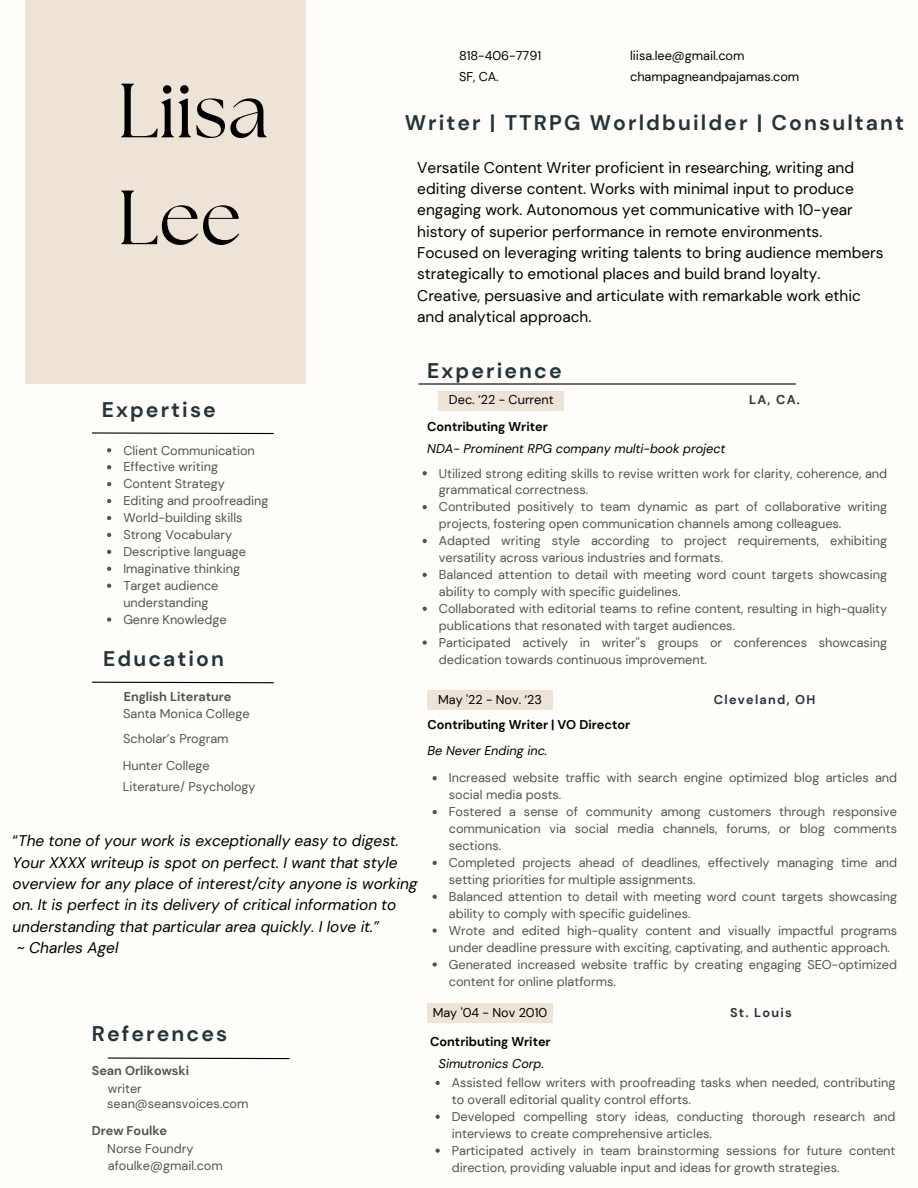
<style>
.page{position:relative;width:918px;height:1188px;background:#fffdfa}
.page>*{position:absolute;margin:0;border:0;box-sizing:border-box;transform-origin:0 0}
.t1{font:76.65px/106.8px "The Seasons";color:#000}
.t2{font:700 21.15px "DM Sans";letter-spacing:.1em;color:#253439}
.t3{font:15.45px/21.3px "DM Sans";color:#000}
.t4{font:italic 15.45px/21.3px "DM Sans";color:#000}
.t5{font:12.75px/17px "DM Sans";color:#54524f}
.t6{font:12.75px "DM Sans";color:#000}
.t7{font:italic 12.75px "DM Sans";color:#000}
.t8{font:700 12.75px "DM Sans";color:#000}
.t9{font:700 12.75px "DM Sans";color:#54524f}
.t10{font:700 12.75px "DM Sans";letter-spacing:.1em;color:#253439}
.s1{font-style:normal}
</style>
<div class="page">
<div style="left:25px;top:0;width:281px;height:383px;background:#ede4d7"></div>
<hr style="left:419px;top:383px;width:376px;height:2px;background:#000">
<div style="left:439px;top:391px;width:125px;height:20px;background:#ede4d7"></div>
<svg style="left:423px;top:471px;width:4px;height:4px"></svg>
<svg style="left:423px;top:505px;width:4px;height:4px"></svg>
<svg style="left:423px;top:539px;width:4px;height:4px"></svg>
<svg style="left:423px;top:573px;width:4px;height:4px"></svg>
<svg style="left:423px;top:607px;width:4px;height:4px"></svg>
<svg style="left:423px;top:640px;width:4px;height:5px"></svg>
<div style="left:427px;top:690px;width:126px;height:19px;background:#ede4d7"></div>
<svg style="left:433px;top:776px;width:4px;height:4px"></svg>
<svg style="left:433px;top:810px;width:4px;height:4px"></svg>
<svg style="left:433px;top:861px;width:4px;height:4px"></svg>
<svg style="left:433px;top:895px;width:4px;height:4px"></svg>
<svg style="left:433px;top:928px;width:4px;height:5px"></svg>
<svg style="left:433px;top:962px;width:4px;height:5px"></svg>
<div style="left:428px;top:1003px;width:125px;height:19px;background:#ede4d7"></div>
<svg style="left:436px;top:1081px;width:4px;height:4px"></svg>
<svg style="left:436px;top:1115px;width:4px;height:4px"></svg>
<svg style="left:436px;top:1149px;width:4px;height:4px"></svg>
<svg style="left:92px;top:432px;width:182px;height:3px"></svg>
<svg style="left:107px;top:448px;width:4px;height:4px"></svg>
<svg style="left:107px;top:465px;width:4px;height:4px"></svg>
<svg style="left:107px;top:482px;width:4px;height:4px"></svg>
<svg style="left:107px;top:499px;width:4px;height:4px"></svg>
<svg style="left:107px;top:516px;width:4px;height:4px"></svg>
<svg style="left:107px;top:533px;width:4px;height:4px"></svg>
<svg style="left:107px;top:550px;width:4px;height:4px"></svg>
<svg style="left:107px;top:567px;width:4px;height:4px"></svg>
<svg style="left:107px;top:584px;width:4px;height:4px"></svg>
<svg style="left:107px;top:617px;width:4px;height:5px"></svg>
<svg style="left:91px;top:681px;width:183px;height:3px"></svg>
<svg style="left:107px;top:1057px;width:183px;height:3px"></svg>
<p class="t1" style="left:117px;top:62px;width:152px">Liisa<br>Lee</p>
<h1 class="t6" style="left:459px;top:47px;width:84px">818-406-7791</h1>
<h5 class="t6" style="left:459px;top:68px;width:41px">SF, CA.</h5>
<p class="t6" style="left:630px;top:47px;width:116px">liisa.lee@gmail.com</p>
<h2 class="t6" style="left:630px;top:68px;width:171px">champagneandpajamas.com</h2>
<p class="t2" style="left:405px;top:109px;width:501px">Writer | TTRPG Worldbuilder | Consultant</p>
<p class="t3" style="left:417px;top:157px;width:468px">Versatile Content Writer proficient in researching, writing and editing diverse content. Works with minimal input to produce engaging work. Autonomous yet communicative with 10-year history of superior performance in remote environments.<br>Focused on leveraging writing talents to bring audience members strategically to emotional places and build brand loyalty.<br>Creative, persuasive and articulate with remarkable work ethic and analytical approach.</p>
<p class="t2" style="left:102px;top:396px;width:116px">Expertise</p>
<p class="t5" style="left:123px;top:442px;width:133px">Client Communication</p>
<h6 class="t5" style="left:123px;top:459px;width:96px">Effective writing</h6>
<h6 class="t5" style="left:123px;top:476px;width:103px">Content Strategy</h6>
<p class="t5" style="left:123px;top:492px;width:147px">Editing and proofreading</p>
<p class="t5" style="left:123px;top:509px;width:121px">World-building skills</p>
<p class="t5" style="left:123px;top:526px;width:110px">Strong Vocabulary</p>
<p class="t5" style="left:123px;top:543px;width:124px">Descriptive language</p>
<p class="t5" style="left:123px;top:560px;width:118px">Imaginative thinking</p>
<p class="t5" style="left:123px;top:577px;width:97px">Target audience understanding</p>
<p class="t5" style="left:123px;top:611px;width:105px">Genre Knowledge</p>
<h3 class="t2" style="left:103px;top:645px;width:122px">Education</h3>
<h2 class="t9" style="left:124px;top:688px;width:109px">English Literature</h2>
<p class="t5" style="left:123px;top:706px;width:128px">Santa Monica College</p>
<h6 class="t5" style="left:123px;top:730px;width:107px">Scholar’s Program</h6>
<h6 class="t5" style="left:123px;top:757px;width:89px">Hunter College</h6>
<h6 class="t5" style="left:123px;top:779px;width:134px">Literature/ Psychology</h6>
<p class="t4" style="left:12px;top:830px;width:407px"><span class="s1">“</span>The tone of your work is exceptionally easy to digest.<br>Your XXXX writeup is spot on perfect. I want that style overview for any place of interest/city anyone is working on. It is perfect in its delivery of critical information to understanding that particular area quickly. I love it.”<br>~ Charles Agel</p>
<p class="t2" style="left:92px;top:1021px;width:137px">References</p>
<h6 class="t9" style="left:92px;top:1063px;width:99px">Sean Orlikowski</h6>
<p class="t5" style="left:108px;top:1080px;width:35px">writer</p>
<p class="t5" style="left:107px;top:1095px;width:143px">sean@seansvoices.com</p>
<p class="t9" style="left:92px;top:1122px;width:77px">Drew Foulke</p>
<p class="t5" style="left:107px;top:1140px;width:88px">Norse Foundry</p>
<p class="t5" style="left:108px;top:1157px;width:116px">afoulke@gmail.com</p>
<h3 class="t2" style="left:427px;top:357px;width:136px">Experience</h3>
<h2 class="t6" style="left:449px;top:391px;width:106px">Dec. ‘22 - Current</h2>
<p class="t10" style="left:749px;top:391px;width:52px">LA, CA.</p>
<h4 class="t8" style="left:427px;top:418px;width:122px">Contributing Writer</h4>
<h2 class="t7" style="left:427px;top:441px;width:300px">NDA- Prominent RPG company multi-book project</h2>
<p class="t5" style="left:439px;top:465px;width:450px">Utilized strong editing skills to revise written work for clarity, coherence, and grammatical correctness.</p>
<p class="t5" style="left:439px;top:499px;width:450px">Contributed positively to team dynamic as part of collaborative writing projects, fostering open communication channels among colleagues.</p>
<p class="t5" style="left:439px;top:532px;width:450px">Adapted writing style according to project requirements, exhibiting versatility across various industries and formats.</p>
<p class="t5" style="left:439px;top:566px;width:450px">Balanced attention to detail with meeting word count targets showcasing ability to comply with specific guidelines.</p>
<p class="t5" style="left:439px;top:600px;width:450px">Collaborated with editorial teams to refine content, resulting in high-quality publications that resonated with target audiences.</p>
<p class="t5" style="left:439px;top:634px;width:450px">Participated actively in writer''s groups or conferences showcasing dedication towards continuous improvement.</p>
<p class="t6" style="left:438px;top:691px;width:105px">May '22 - Nov. ‘23</p>
<p class="t10" style="left:714px;top:691px;width:103px">Cleveland, OH</p>
<p class="t8" style="left:428px;top:716px;width:204px">Contributing Writer | VO Director</p>
<p class="t7" style="left:428px;top:742px;width:121px">Be Never Ending inc.</p>
<h6 class="t5" style="left:449px;top:770px;width:450px">Increased website traffic with search engine optimized blog articles and social media posts.</h6>
<p class="t5" style="left:449px;top:803px;width:450px;text-align:justify">Fostered a sense of community among customers through responsive communication via social media channels, forums, or blog comments sections.</p>
<p class="t5" style="left:449px;top:854px;width:450px">Completed projects ahead of deadlines, effectively managing time and setting priorities for multiple assignments.</p>
<p class="t5" style="left:449px;top:888px;width:450px">Balanced attention to detail with meeting word count targets showcasing ability to comply with specific guidelines.</p>
<p class="t5" style="left:449px;top:922px;width:450px">Wrote and edited high-quality content and visually impactful programs under deadline pressure with exciting, captivating, and authentic approach.</p>
<p class="t5" style="left:449px;top:956px;width:450px">Generated increased website traffic by creating engaging SEO-optimized content for online platforms.</p>
<p class="t6" style="left:433px;top:1004px;width:116px">May '04 - Nov 2010</p>
<p class="t10" style="left:730px;top:1004px;width:63px">St. Louis</p>
<h2 class="t8" style="left:430px;top:1034px;width:122px">Contributing Writer</h2>
<h6 class="t7" style="left:439px;top:1056px;width:107px">Simutronics Corp.</h6>
<p class="t5" style="left:452px;top:1074px;width:445px">Assisted fellow writers with proofreading tasks when needed, contributing to overall editorial quality control efforts.</p>
<p class="t5" style="left:452px;top:1108px;width:445px">Developed compelling story ideas, conducting thorough research and interviews to create comprehensive articles.</p>
<p class="t5" style="left:452px;top:1142px;width:445px">Participated actively in team brainstorming sessions for future content direction, providing valuable input and ideas for growth strategies.</p>
</div>
